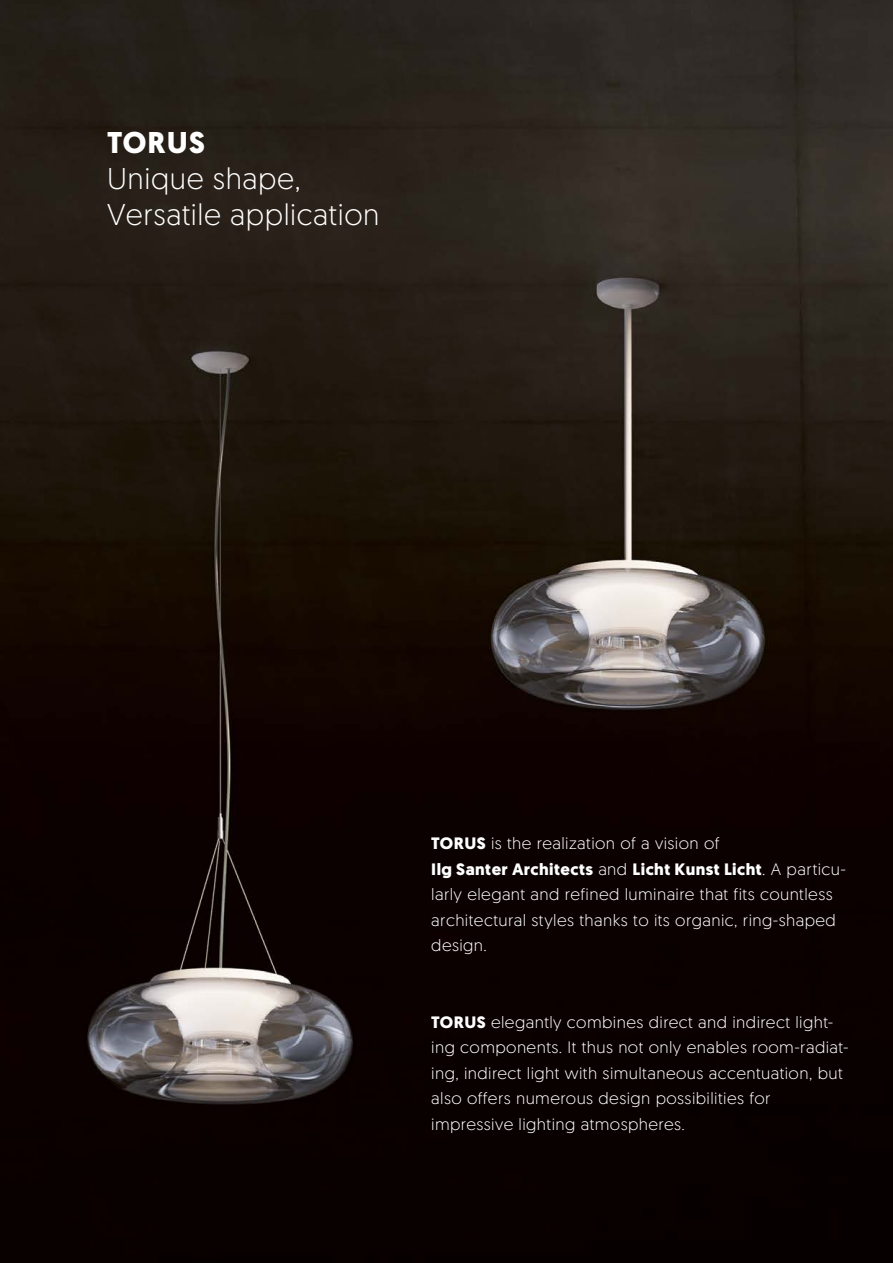
<style>
.page{position:relative;width:893px;height:1263px;background:#fff}
.page>*{position:absolute;margin:0;border:0;box-sizing:border-box;transform-origin:0 0}
.t1{font:300 30px/36px "Geomanist";letter-spacing:.02em;color:#fff}
.t2{font:700 30px "Geomanist";letter-spacing:.04em;color:#fff}
.t3{font:300 16.5px/25.5px "Geomanist";letter-spacing:.025em;color:#fff}
.s1{font-weight:700}
</style>
<div class="page">
<img style="left:0;top:0;width:893px;height:1263px">
<h1 class="t2" style="left:107px;top:122px;width:100px">TORUS</h1>
<h1 class="t1" style="left:107px;top:159px;width:274px">Unique shape,<br>Versatile application</h1>
<p class="t3" style="left:431px;top:830px;width:416px"><span class="s1">TORUS</span> is the realization of a vision of<br><span class="s1">Ilg Santer Architects</span> and <span class="s1">Licht Kunst Licht</span>. A particu&shy;larly elegant and refined luminaire that fits countless architectural styles thanks to its organic, ring-shaped design.</p>
<p class="t3" style="left:431px;top:1008px;width:419px"><span class="s1">TORUS</span> elegantly combines direct and indirect light&shy;ing components. It thus not only enables room-radiat&shy;ing, indirect light with simultaneous accentuation, but also offers numerous design possibilities for impressive lighting atmospheres.</p>
</div>
